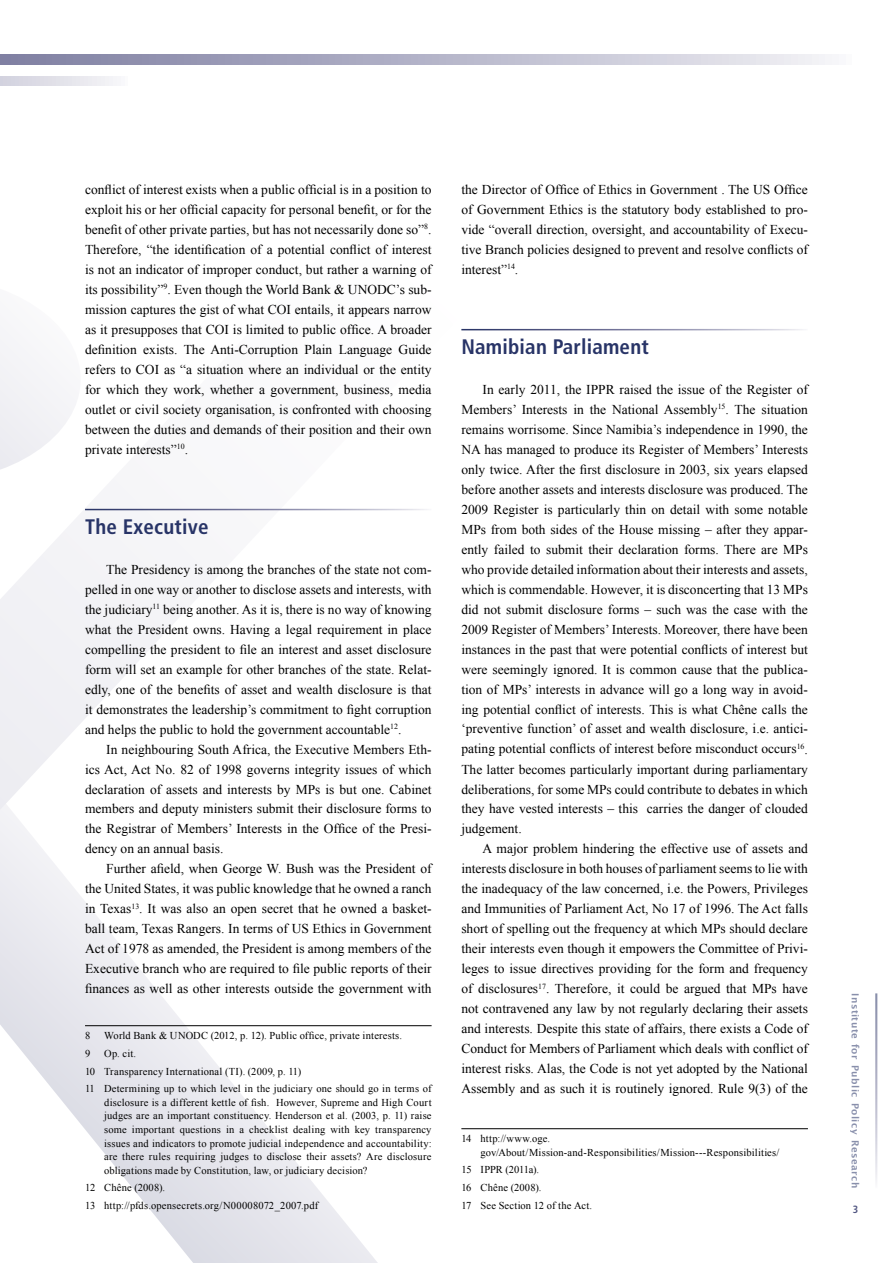
<style>
.page{position:relative;width:893px;height:1263px;background:#fff}
.page>*{position:absolute;margin:0;border:0;box-sizing:border-box;transform-origin:0 0}
.t1{font:700 condensed 21px "Frutiger";letter-spacing:.01em;color:#283467}
.t2{font:13.5px/20px "Times New Roman";color:#000;text-align:justify}
.t3{font:10.5px/13.5px "Times New Roman";letter-spacing:.015em;color:#000}
.t4{font:700 condensed 10.5px "Frutiger";color:#515681}
.t5{font:700 9.75px "Lucida Grande";letter-spacing:.04em;color:#283467}
</style>
<div class="page">
<svg style="left:0;top:55px;width:825px;height:9px;background:#b4b4c8"></svg>
<svg style="left:0;top:77px;width:113px;height:8px"></svg>
<svg style="left:0;top:507px;width:432px;height:756px"></svg>
<svg style="left:0;top:339px;width:72px;height:131px"></svg>
<hr style="left:85px;top:509px;width:347px;height:1px;background:#fff">
<hr style="left:85px;top:1025px;width:347px;height:1px;background:#000">
<hr style="left:461px;top:1128px;width:347px;height:1px;background:#000">
<p class="t2" style="left:85px;top:179px;width:348px">conflict of interest exists when a public official is in a position to exploit his or her official capacity for personal benefit, or for the benefit of other private parties, but has not necessarily done so”<sup>8</sup>.<br>Therefore, “the identification of a potential conflict of interest is not an indicator of improper conduct, but rather a warning of its possibility”<sup>9</sup>. Even though the World Bank &amp; UNODC’s sub&shy;mission captures the gist of what COI entails, it appears narrow as it presupposes that COI is limited to public office. A broader definition exists. The Anti-Corruption Plain Language Guide refers to COI as “a situation where an individual or the entity for which they work, whether a government, business, media outlet or civil society organisation, is confronted with choosing between the duties and demands of their position and their own private interests”<sup>10</sup>.</p>
<h1 class="t1" style="left:85px;top:514px;width:125px">The Executive</h1>
<p class="t2" style="left:85px;top:559px;width:348px;text-indent:21px">The Presidency is among the branches of the state not com&shy;pelled in one way or another to disclose assets and interests, with the judiciary<sup>11</sup> being another. As it is, there is no way of knowing what the President owns. Having a legal requirement in place compelling the president to file an interest and asset disclosure form will set an example for other branches of the state. Relat&shy;edly, one of the benefits of asset and wealth disclosure is that it demonstrates the leadership’s commitment to fight corruption and helps the public to hold the government accountable<sup>12</sup>.</p>
<p class="t2" style="left:85px;top:739px;width:348px;text-indent:21px">In neighbouring South Africa, the Executive Members Eth&shy;ics Act, Act No. 82 of 1998 governs integrity issues of which declaration of assets and interests by MPs is but one. Cabinet members and deputy ministers submit their disclosure forms to the Registrar of Members’ Interests in the Office of the Presi&shy;dency on an annual basis.</p>
<p class="t2" style="left:85px;top:859px;width:348px;text-indent:21px">Further afield, when George W. Bush was the President of the United States, it was public knowledge that he owned a ranch in Texas<sup>13</sup>. It was also an open secret that he owned a basket&shy;ball team, Texas Rangers. In terms of US Ethics in Government Act of 1978 as amended, the President is among members of the Executive branch who are required to file public reports of their finances as well as other interests outside the government with</p>
<p class="t3" style="left:85px;top:1029px;width:7px">8</p>
<p class="t3" style="left:104px;top:1029px;width:299px">World Bank &amp; UNODC (2012, p. 12). Public office, private interests.</p>
<p class="t3" style="left:85px;top:1046px;width:7px">9</p>
<p class="t3" style="left:85px;top:1044px;width:348px;line-height:17.7px;text-indent:19px">Op. cit.<br>10 Transparency International (TI). (2009, p. 11)<br>11 Determining up to which level in the judiciary one should go in terms of</p>
<p class="t3" style="left:104px;top:1095px;width:329px;text-align:justify">disclosure is a different kettle of fish. However, Supreme and High Court judges are an important constituency. Henderson et al. (2003, p. 11) raise some important questions in a checklist dealing with key transparency issues and indicators to promote judicial independence and accountability: are there rules requiring judges to disclose their assets? Are disclosure obligations made by Constitution, law, or judiciary decision?</p>
<p class="t3" style="left:85px;top:1179px;width:235px;line-height:17.7px">12 Chêne (2008).<br>13 http://pfds.opensecrets.org/N00008072_2007.pdf</p>
<p class="t2" style="left:461px;top:179px;width:348px">the Director of Office of Ethics in Government . The US Office of Government Ethics is the statutory body established to pro&shy;vide “overall direction, oversight, and accountability of Execu&shy;tive Branch policies designed to prevent and resolve conflicts of interest”<sup>14</sup>.</p>
<h1 class="t1" style="left:461px;top:334px;width:189px">Namibian Parliament</h1>
<p class="t2" style="left:461px;top:379px;width:348px;text-indent:21px">In early 2011, the IPPR raised the issue of the Register of Members’ Interests in the National Assembly<sup>15</sup>. The situation remains worrisome. Since Namibia’s independence in 1990, the NA has managed to produce its Register of Members’ Interests only twice. After the first disclosure in 2003, six years elapsed before another assets and interests disclosure was produced. The 2009 Register is particularly thin on detail with some notable MPs from both sides of the House missing – after they appar&shy;ently failed to submit their declaration forms. There are MPs who provide detailed information about their interests and assets, which is commendable. However, it is disconcerting that 13 MPs did not submit disclosure forms – such was the case with the 2009 Register of Members’ Interests. Moreover, there have been instances in the past that were potential conflicts of interest but were seemingly ignored. It is common cause that the publica&shy;tion of MPs’ interests in advance will go a long way in avoid&shy;ing potential conflict of interests. This is what Chêne calls the ‘preventive function’ of asset and wealth disclosure, i.e. antici&shy;pating potential conflicts of interest before misconduct occurs<sup>16</sup>.<br>The latter becomes particularly important during parliamentary deliberations, for some MPs could contribute to debates in which they have vested interests – this carries the danger of clouded judgement.</p>
<p class="t2" style="left:461px;top:839px;width:348px;text-indent:21px">A major problem hindering the effective use of assets and interests disclosure in both houses of parliament seems to lie with the inadequacy of the law concerned, i.e. the Powers, Privileges and Immunities of Parliament Act, No 17 of 1996. The Act falls short of spelling out the frequency at which MPs should declare their interests even though it empowers the Committee of Privi&shy;leges to issue directives providing for the form and frequency of disclosures<sup>17</sup>. Therefore, it could be argued that MPs have not contravened any law by not regularly declaring their assets and interests. Despite this state of affairs, there exists a Code of Conduct for Members of Parliament which deals with conflict of interest risks. Alas, the Code is not yet adopted by the National Assembly and as such it is routinely ignored. Rule 9(3) of the</p>
<p class="t3" style="left:480px;top:1132px;width:300px;text-indent:-19px">14 http://www.oge. gov/About/Mission-and-Responsibilities/Mission---Responsibilities/</p>
<p class="t3" style="left:461px;top:1161px;width:132px;line-height:17.7px">15 IPPR (2011a).<br>16 Chêne (2008).<br>17 See Section 12 of the Act.</p>
<p class="t5" style="left:863px;top:993px;width:196px;rotate:90deg">Institute for Public Policy Research</p>
<p class="t4" style="left:853px;top:1203px;width:7px">3</p>
</div>
